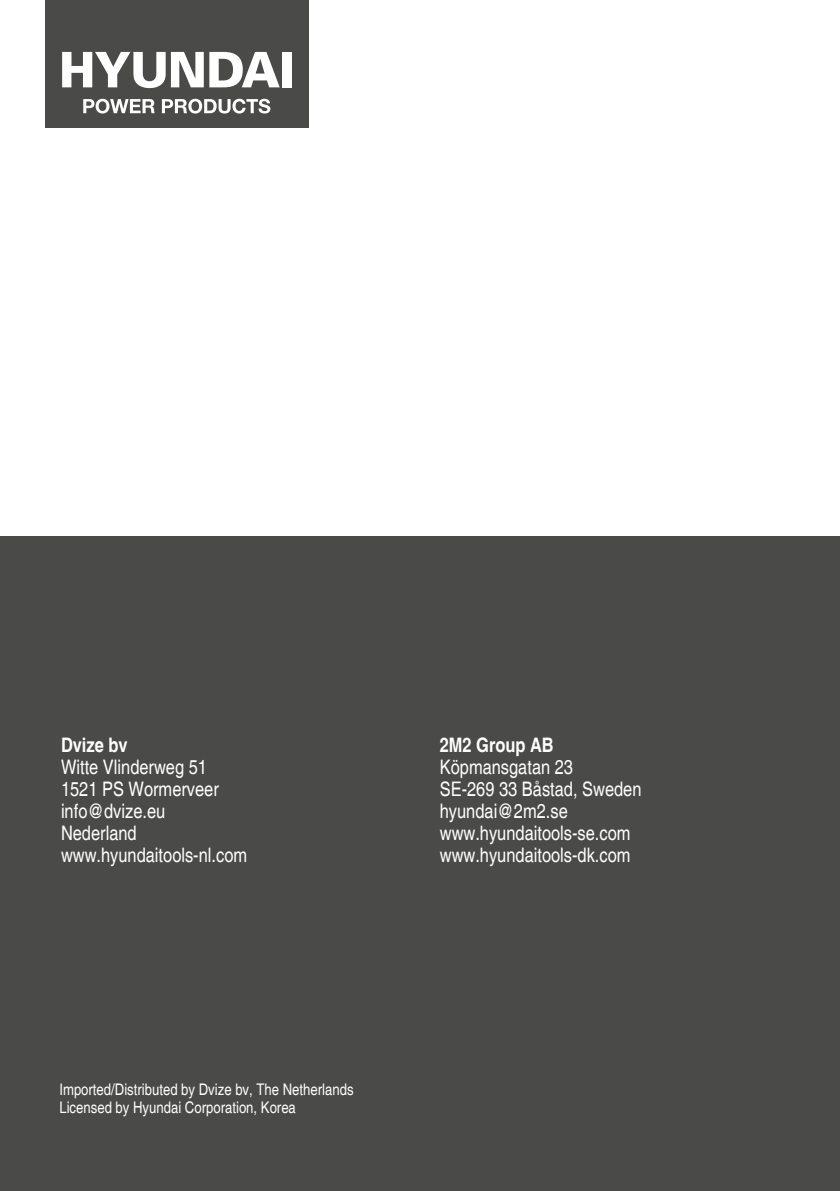
<style>
.page{position:relative;width:840px;height:1191px;background:#fff}
.page>*{position:absolute;margin:0;border:0;box-sizing:border-box;transform-origin:0 0}
.t1{font:condensed 20px/22px "Helvetica";color:#fff}
.t2{font:700 condensed 20px "Helvetica";color:#fff}
.t3{font:condensed 16px/18px "Helvetica";color:#fff}
</style>
<div class="page">
<div style="left:0;top:536px;width:839px;height:655px;background:#4a4a49"></div>
<div style="left:45px;top:0;width:263px;height:128px;background:#4a4a49"></div>
<svg style="left:83px;top:99px;width:187px;height:15px"></svg>
<svg style="left:62px;top:52px;width:103px;height:36px"></svg>
<svg style="left:171px;top:52px;width:108px;height:35px"></svg>
<div style="left:282px;top:52px;width:9px;height:35px;background:#fff"></div>
<p class="t2" style="left:61px;top:732px;width:68px">Dvize bv</p>
<p class="t1" style="left:61px;top:756px;width:187px">Witte Vlinderweg 51<br>1521 PS Wormerveer info@dvize.eu<br>Nederland www.hyundaitools-nl.com</p>
<p class="t3" style="left:59px;top:1080px;width:295px">Imported/Distributed by Dvize bv, The Netherlands<br>Licensed by Hyundai Corporation, Korea</p>
<p class="t2" style="left:439px;top:732px;width:115px">2M2 Group AB</p>
<p class="t1" style="left:439px;top:756px;width:203px">Köpmansgatan 23<br>SE-269 33 Båstad, Sweden hyundai@2m2.se www.hyundaitools-se.com www.hyundaitools-dk.com</p>
</div>
